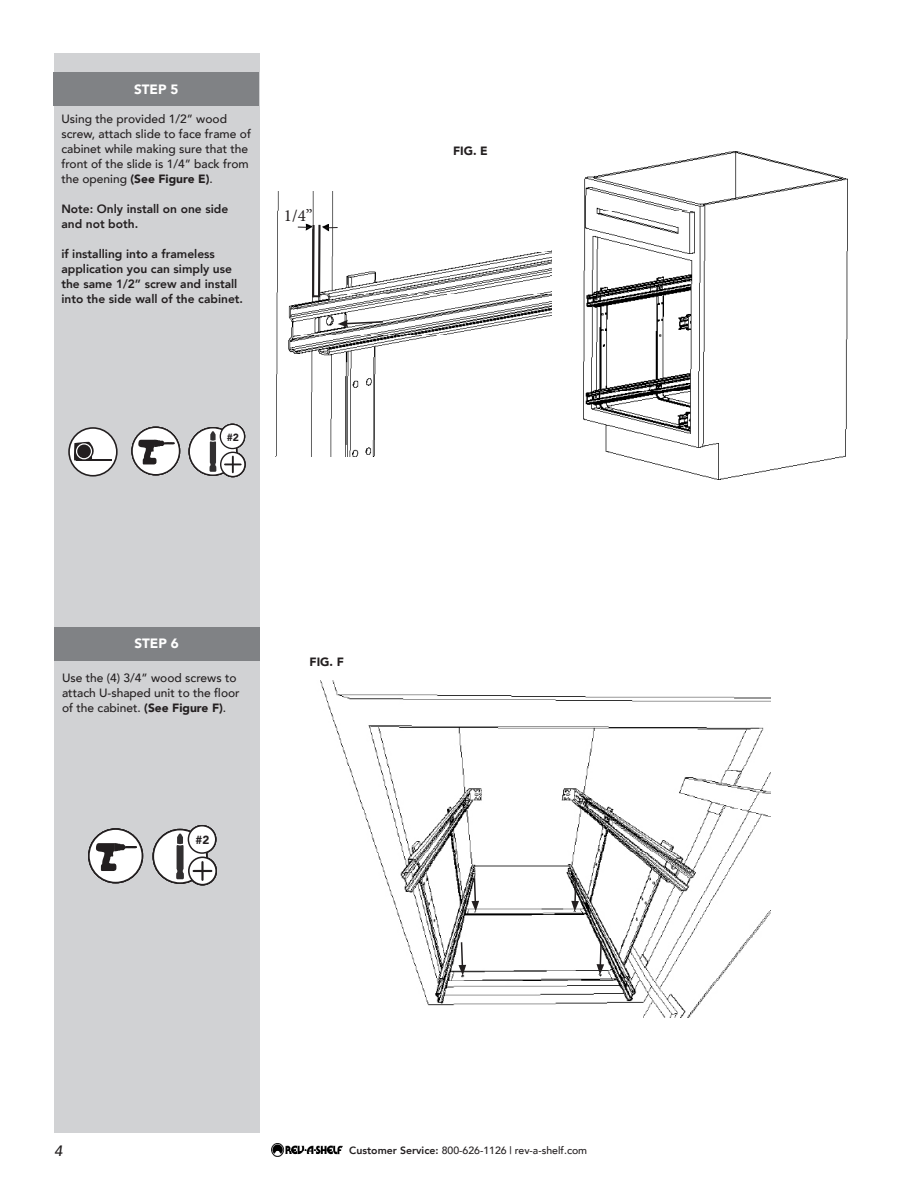
<style>
.page{position:relative;width:918px;height:1188px;background:#fff}
.page>*{position:absolute;margin:0;border:0;box-sizing:border-box;transform-origin:0 0}
.t1{font:16.95px "Minion Pro";color:#231f20}
.t2{font:italic 500 15px "Avenir";color:#231f20}
.t3{font:900 13.5px "Avenir";color:#fff}
.t4{font:500 12px/15px "Avenir";color:#231f20}
.t5{font:800 12px/15px "Avenir";color:#231f20}
.t6{font:900 12px "Avenir";color:#231f20}
.t7{font:900 11.7px "Avenir";color:#231f20}
.t8{font:500 10.5px "Avenir";color:#231f20}
.t9{font:900 10.35px "Avenir";color:#231f20}
.s1{font-weight:900}
.s2{font-weight:800}
</style>
<div class="page">
<img style="left:271px;top:1143px;width:72px;height:13px">
<div style="left:54px;top:53px;width:206px;height:1080px;background:#d1d2d4"></div>
<div style="left:54px;top:628px;width:205px;height:33px;background:#808285"></div>
<img style="left:320px;top:680px;width:450px;height:338px">
<svg style="left:459px;top:941px;width:7px;height:34px"></svg>
<svg style="left:597px;top:940px;width:7px;height:35px"></svg>
<svg style="left:471px;top:877px;width:8px;height:34px"></svg>
<svg style="left:571px;top:877px;width:8px;height:34px"></svg>
<div style="left:89px;top:829px;width:53px;height:54px;background:#fff;border-radius:50%"></div>
<div style="left:88px;top:828px;width:55px;height:55px;border:2px solid #231f20;border-radius:50%"></div>
<svg style="left:96px;top:843px;width:41px;height:28px"></svg>
<div style="left:153px;top:830px;width:54px;height:53px;background:#fff;border-radius:50%"></div>
<svg style="left:176px;top:833px;width:8px;height:46px"></svg>
<div style="left:153px;top:829px;width:55px;height:55px;border:2px solid #231f20;border-radius:50%"></div>
<svg style="left:189px;top:857px;width:27px;height:28px"></svg>
<div style="left:188px;top:857px;width:29px;height:28px;border:2px solid #231f20;border-radius:50%"></div>
<hr style="left:201px;top:862px;width:3px;height:18px;background:#231f20">
<svg style="left:194px;top:870px;width:17px;height:2px"></svg>
<div style="left:188px;top:826px;width:28px;height:27px;background:#fff;border-radius:50%"></div>
<div style="left:188px;top:825px;width:28px;height:29px;border:1px solid #231f20;border-radius:50%"></div>
<div style="left:54px;top:73px;width:205px;height:33px;background:#808285"></div>
<img style="left:583px;top:151px;width:264px;height:329px">
<img style="left:275px;top:191px;width:277px;height:266px">
<svg style="left:298px;top:223px;width:40px;height:76px"></svg>
<svg style="left:132px;top:427px;width:48px;height:48px"></svg>
<div style="left:131px;top:427px;width:49px;height:48px;border:1px solid #231f20;border-radius:50%"></div>
<svg style="left:138px;top:440px;width:36px;height:24px"></svg>
<div style="left:189px;top:428px;width:48px;height:47px;background:#fff;border-radius:50%"></div>
<svg style="left:210px;top:431px;width:6px;height:41px"></svg>
<div style="left:189px;top:427px;width:48px;height:49px;border:1px solid #231f20;border-radius:50%"></div>
<svg style="left:221px;top:452px;width:24px;height:25px"></svg>
<div style="left:220px;top:452px;width:26px;height:25px;border:1px solid #231f20;border-radius:50%"></div>
<svg style="left:225px;top:457px;width:16px;height:15px"></svg>
<div style="left:220px;top:424px;width:25px;height:25px;background:#fff;border-radius:50%"></div>
<div style="left:220px;top:424px;width:25px;height:25px;border:1px solid #231f20;border-radius:50%"></div>
<div style="left:69px;top:428px;width:48px;height:48px;background:#fff;border-radius:50%"></div>
<div style="left:68px;top:427px;width:50px;height:50px;border:2px solid #231f20;border-radius:50%"></div>
<hr style="left:76px;top:459px;width:35px;height:1px;background:#231f20">
<svg style="left:74px;top:441px;width:20px;height:19px"></svg>
<div style="left:76px;top:443px;width:16px;height:16px;border:1px solid #fff;border-radius:50%"></div>
<svg style="left:338px;top:320px;width:47px;height:7px"></svg>
<p class="t3" style="left:134px;top:78px;width:46px">STEP 5</p>
<p class="t4" style="left:61px;top:111px;width:191px">Using the provided 1/2” wood screw, attach slide to face frame of cabinet while making sure that the front of the slide is 1/4” back from the opening <span class="s1">(See Figure E)</span>.</p>
<p class="t5" style="left:61px;top:201px;width:168px">Note: Only install on one side and not both.</p>
<p class="t5" style="left:61px;top:246px;width:183px">if installing into a frameless application you can simply use the same 1/2” screw and install into the side wall of the cabinet.</p>
<p class="t1" style="left:284px;top:204px;width:30px">1/4”</p>
<p class="t9" style="left:227px;top:428px;width:14px">#2</p>
<p class="t3" style="left:134px;top:632px;width:46px">STEP 6</p>
<p class="t4" style="left:62px;top:670px;width:179px">Use the (4) 3/4” wood screws to attach U-shaped unit to the floor of the cabinet. <span class="s1">(See Figure F)</span>.</p>
<p class="t7" style="left:196px;top:830px;width:15px">#2</p>
<p class="t6" style="left:310px;top:651px;width:36px">FIG. F</p>
<p class="t6" style="left:453px;top:141px;width:36px">FIG. E</p>
<p class="t2" style="left:54px;top:1142px;width:10px">4</p>
<p class="t8" style="left:349px;top:1141px;width:239px"><span class="s2">Customer Service:</span> 800-626-1126 | rev-a-shelf.com</p>
</div>
